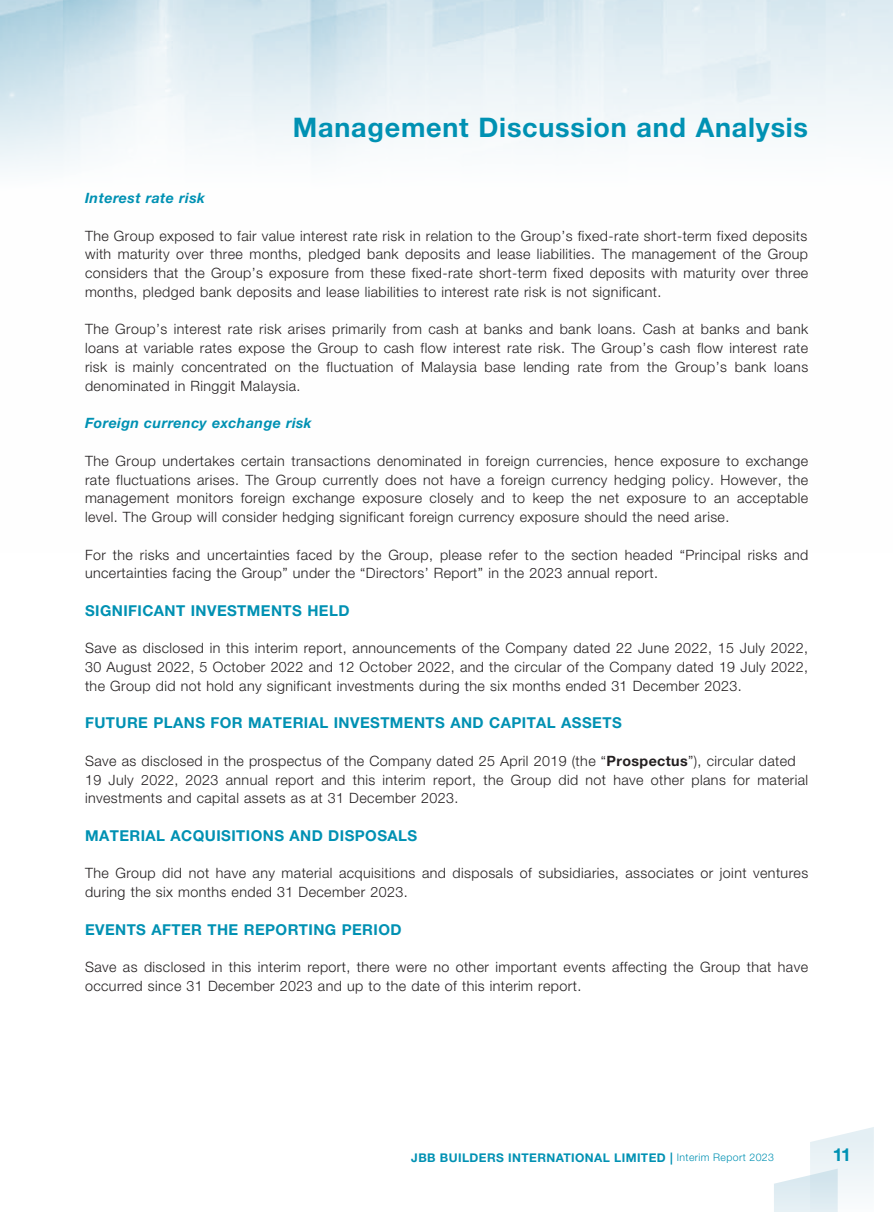
<style>
.page{position:relative;width:893px;height:1212px;background:#fff}
.page>*{position:absolute;margin:0;border:0;box-sizing:border-box;transform-origin:0 0}
.t1{font:700 27px "Helvetica Neue LT Std";letter-spacing:.03em;color:#0091b3}
.t2{font:700 18px "Helvetica Neue LT Std";color:#0091b3}
.t3{font:700 15px "Helvetica Neue LT Std";letter-spacing:.03em;color:#0091b3}
.t4{font:300 14.25px/18.8px "Helvetica Neue LT Std";letter-spacing:.03em;color:#231f20;text-align:justify}
.t5{font:italic 700 14.25px "Helvetica Neue LT Std";letter-spacing:.03em;color:#0091b3}
.t6{font:700 12px "Helvetica Neue LT Std";letter-spacing:.035em;color:#0091b3}
.s1{font-weight:700}
.s2{font-weight:300;font-size:10.5px}
</style>
<div class="page">
<svg style="left:774px;top:1127px;width:100px;height:85px"></svg>
<h1 class="t1" style="left:293px;top:111px;width:517px">Management Discussion and Analysis</h1>
<p class="t5" style="left:85px;top:189px;width:121px">Interest rate risk</p>
<p class="t4" style="left:85px;top:226px;width:725px">The Group exposed to fair value interest rate risk in relation to the Group’s fixed-rate short-term fixed deposits with maturity over three months, pledged bank deposits and lease liabilities. The management of the Group considers that the Group’s exposure from these fixed-rate short-term fixed deposits with maturity over three months, pledged bank deposits and lease liabilities to interest rate risk is not significant.</p>
<p class="t4" style="left:85px;top:320px;width:725px">The Group’s interest rate risk arises primarily from cash at banks and bank loans. Cash at banks and bank loans at variable rates expose the Group to cash flow interest rate risk. The Group’s cash flow interest rate risk is mainly concentrated on the fluctuation of Malaysia base lending rate from the Group’s bank loans denominated in Ringgit Malaysia.</p>
<p class="t5" style="left:85px;top:414px;width:228px">Foreign currency exchange risk</p>
<p class="t4" style="left:85px;top:451px;width:725px">The Group undertakes certain transactions denominated in foreign currencies, hence exposure to exchange rate fluctuations arises. The Group currently does not have a foreign currency hedging policy. However, the management monitors foreign exchange exposure closely and to keep the net exposure to an acceptable level. The Group will consider hedging significant foreign currency exposure should the need arise.</p>
<p class="t4" style="left:85px;top:545px;width:725px">For the risks and uncertainties faced by the Group, please refer to the section headed “Principal risks and uncertainties facing the Group” under the “Directors’ Report” in the 2023 annual report.</p>
<p class="t3" style="left:85px;top:601px;width:266px">SIGNIFICANT INVESTMENTS HELD</p>
<p class="t4" style="left:85px;top:638px;width:725px">Save as disclosed in this interim report, announcements of the Company dated 22 June 2022, 15 July 2022, 30 August 2022, 5 October 2022 and 12 October 2022, and the circular of the Company dated 19 July 2022, the Group did not hold any significant investments during the six months ended 31 December 2023.</p>
<p class="t3" style="left:85px;top:714px;width:538px">FUTURE PLANS FOR MATERIAL INVESTMENTS AND CAPITAL ASSETS</p>
<p class="t4" style="left:85px;top:751px;width:725px;text-align:left">Save as disclosed in the prospectus of the Company dated 25 April 2019 (the “<span class="s1">Prospectus</span>”), circular dated<br>19 July 2022, 2023 annual report and this interim report, the Group did not have other plans for material investments and capital assets as at 31 December 2023.</p>
<p class="t3" style="left:85px;top:826px;width:334px">MATERIAL ACQUISITIONS AND DISPOSALS</p>
<p class="t4" style="left:85px;top:863px;width:725px">The Group did not have any material acquisitions and disposals of subsidiaries, associates or joint ventures during the six months ended 31 December 2023.</p>
<p class="t3" style="left:85px;top:920px;width:318px">EVENTS AFTER THE REPORTING PERIOD</p>
<p class="t4" style="left:85px;top:957px;width:725px">Save as disclosed in this interim report, there were no other important events affecting the Group that have occurred since 31 December 2023 and up to the date of this interim report.</p>
<p class="t6" style="left:411px;top:1150px;width:364px">JBB BUILDERS INTERNATIONAL LIMITED | <span class="s2">Interim Report 2023</span></p>
<p class="t2" style="left:833px;top:1144px;width:20px">11</p>
</div>
